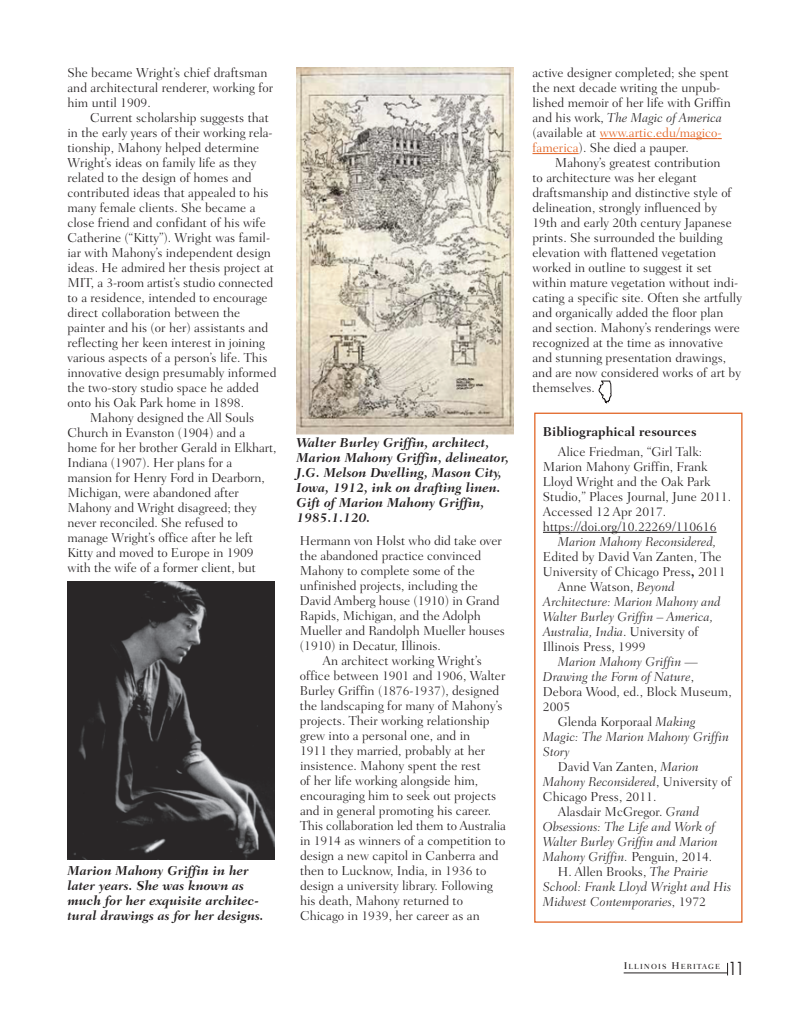
<style>
.page{position:relative;width:810px;height:1035px;background:#fff}
.page>*{position:absolute;margin:0;border:0;box-sizing:border-box;transform-origin:0 0}
.t1{font:300 condensed 17.5px "Futura";color:#231f20}
.t2{font:300 13.12px/15px "Fairfield LH";color:#231f20}
.t3{font:italic 300 13.12px "Fairfield LH";color:#231f20}
.t4{font:italic 700 13.12px/15px "Fairfield LH";color:#231f20}
.t5{font:700 13.12px "Fairfield LH";color:#231f20}
.t6{font:500 7.5px "Fairfield LH";letter-spacing:.145em;color:#231f20}
.s1{font-style:italic}
.s2{color:#e1601e}
.s3{font-weight:700}
.s4{font-style:normal}
.s5{font-size:10px}
</style>
<div class="page">
<hr style="left:600px;top:138px;width:118px;height:1px;background:#e1601e">
<hr style="left:532px;top:153px;width:47px;height:1px;background:#e1601e">
<img style="left:297px;top:68px;width:216px;height:366px">
<img style="left:68px;top:582px;width:207px;height:277px">
<div style="left:534px;top:413px;width:208px;height:510px;border:1px solid #e1601e"></div>
<hr style="left:543px;top:532px;width:174px;height:1px;background:#231f20">
<hr style="left:624px;top:973px;width:103px;height:1px;background:#231f20">
<svg style="left:727px;top:963px;width:1px;height:12px"></svg>
<svg style="left:599px;top:381px;width:12px;height:22px"></svg>
<p class="t2" style="left:67px;top:66px;width:207px">She became Wright’s chief draftsman and architectural renderer, working for him until 1909.</p>
<p class="t2" style="left:90px;top:111px;width:180px">Current scholarship suggests that</p>
<p class="t2" style="left:67px;top:126px;width:207px">in the early years of their working rela-</p>
<p class="t2" style="left:67px;top:141px;width:193px">tionship, Mahony helped determine</p>
<p class="t2" style="left:67px;top:156px;width:190px">Wright’s ideas on family life as they</p>
<p class="t2" style="left:67px;top:171px;width:186px">related to the design of homes and</p>
<p class="t2" style="left:67px;top:186px;width:203px">contributed ideas that appealed to his</p>
<p class="t2" style="left:67px;top:201px;width:190px">many female clients. She became a</p>
<p class="t2" style="left:67px;top:216px;width:200px">close friend and confidant of his wife</p>
<p class="t2" style="left:67px;top:231px;width:204px">Catherine (“Kitty”). Wright was famil-</p>
<p class="t2" style="left:67px;top:246px;width:205px">iar with Mahony’s independent design</p>
<p class="t2" style="left:67px;top:261px;width:208px">ideas. He admired her thesis project at</p>
<p class="t2" style="left:67px;top:276px;width:207px">MIT, a 3-room artist’s studio connected</p>
<p class="t2" style="left:67px;top:291px;width:202px">to a residence, intended to encourage</p>
<p class="t2" style="left:67px;top:306px;width:174px">direct collaboration between the</p>
<p class="t2" style="left:67px;top:321px;width:202px">painter and his (or her) assistants and</p>
<p class="t2" style="left:67px;top:336px;width:199px">reflecting her keen interest in joining</p>
<p class="t2" style="left:67px;top:351px;width:201px">various aspects of a person’s life. This</p>
<p class="t2" style="left:67px;top:366px;width:210px">innovative design presumably informed</p>
<p class="t2" style="left:67px;top:381px;width:193px">the two-story studio space he added</p>
<p class="t2" style="left:67px;top:396px;width:178px">onto his Oak Park home in 1898.</p>
<p class="t2" style="left:90px;top:411px;width:166px">Mahony designed the All Souls</p>
<p class="t2" style="left:67px;top:426px;width:179px">Church in Evanston (1904) and a</p>
<p class="t2" style="left:67px;top:441px;width:211px">home for her brother Gerald in Elkhart,</p>
<p class="t2" style="left:67px;top:456px;width:166px">Indiana (1907). Her plans for a</p>
<p class="t2" style="left:67px;top:471px;width:199px">mansion for Henry Ford in Dearborn,</p>
<p class="t2" style="left:67px;top:486px;width:173px">Michigan, were abandoned after</p>
<p class="t2" style="left:67px;top:501px;width:191px">Mahony and Wright disagreed; they</p>
<p class="t2" style="left:67px;top:516px;width:172px">never reconciled. She refused to</p>
<p class="t2" style="left:67px;top:531px;width:187px">manage Wright’s office after he left</p>
<p class="t2" style="left:67px;top:546px;width:188px">Kitty and moved to Europe in 1909</p>
<p class="t2" style="left:67px;top:561px;width:190px">with the wife of a former client, but</p>
<p class="t4" style="left:67px;top:864px;width:198px">Marion Mahony Griffin in her later years. She was known as much for her exquisite architec&shy;tural drawings as for her designs.</p>
<p class="t4" style="left:297px;top:436px;width:214px">Walter Burley Griffin, architect,<br>Marion Mahony Griffin, delineator,<br>J.G. Melson Dwelling, Mason City,<br>Iowa, 1912, ink on drafting linen.<br>Gift of Marion Mahony Griffin,<br>1985.1.120.</p>
<p class="t2" style="left:300px;top:534px;width:203px">Hermann von Holst who did take over</p>
<p class="t2" style="left:300px;top:549px;width:183px">the abandoned practice convinced</p>
<p class="t2" style="left:300px;top:564px;width:176px">Mahony to complete some of the</p>
<p class="t2" style="left:300px;top:579px;width:179px">unfinished projects, including the</p>
<p class="t2" style="left:300px;top:594px;width:201px">David Amberg house (1910) in Grand</p>
<p class="t2" style="left:300px;top:609px;width:182px">Rapids, Michigan, and the Adolph</p>
<p class="t2" style="left:300px;top:624px;width:207px">Mueller and Randolph Mueller houses</p>
<p class="t2" style="left:300px;top:639px;width:142px">(1910) in Decatur, Illinois.</p>
<p class="t2" style="left:322px;top:654px;width:161px">An architect working Wright’s</p>
<p class="t2" style="left:300px;top:669px;width:207px">office between 1901 and 1906, Walter</p>
<p class="t2" style="left:300px;top:684px;width:201px">Burley Griffin (1876-1937), designed</p>
<p class="t2" style="left:300px;top:699px;width:204px">the landscaping for many of Mahony’s</p>
<p class="t2" style="left:300px;top:714px;width:191px">projects. Their working relationship</p>
<p class="t2" style="left:300px;top:729px;width:172px">grew into a personal one, and in</p>
<p class="t2" style="left:300px;top:744px;width:187px">1911 they married, probably at her</p>
<p class="t2" style="left:300px;top:759px;width:182px">insistence. Mahony spent the rest</p>
<p class="t2" style="left:300px;top:774px;width:180px">of her life working alongside him,</p>
<p class="t2" style="left:300px;top:789px;width:198px">encouraging him to seek out projects</p>
<p class="t2" style="left:300px;top:804px;width:193px">and in general promoting his career.</p>
<p class="t2" style="left:300px;top:820px;width:208px">This collaboration led them to Australia</p>
<p class="t2" style="left:300px;top:835px;width:207px">in 1914 as winners of a competition to</p>
<p class="t2" style="left:300px;top:850px;width:200px">design a new capitol in Canberra and</p>
<p class="t2" style="left:300px;top:865px;width:188px">then to Lucknow, India, in 1936 to</p>
<p class="t2" style="left:300px;top:880px;width:194px">design a university library. Following</p>
<p class="t2" style="left:300px;top:895px;width:165px">his death, Mahony returned to</p>
<p class="t2" style="left:300px;top:910px;width:181px">Chicago in 1939, her career as an</p>
<p class="t2" style="left:532px;top:66px;width:200px">active designer completed; she spent the next decade writing the unpub&shy;lished memoir of her life with Griffin and his work, <span class="s1">The Magic of America </span>(available at <span class="s2">www.artic.edu/magico&shy;famerica</span>). She died a pauper.</p>
<p class="t2" style="left:532px;top:156px;width:211px;text-indent:22px">Mahony’s greatest contribution<br>to architecture was her elegant draftsmanship and distinctive style of delineation, strongly influenced by 19th and early 20th century Japanese prints. She surrounded the building elevation with flattened vegetation worked in outline to suggest it set within mature vegetation without indi&shy;cating a specific site. Often she artfully and organically added the floor plan and section. Mahony’s renderings were recognized at the time as innovative and stunning presentation drawings, and are now considered works of art by themselves.</p>
<p class="t5" style="left:543px;top:426px;width:155px">Bibliographical resources</p>
<p class="t2" style="left:543px;top:445px;width:190px;text-indent:15px">Alice Friedman, “Girl Talk:<br>Marion Mahony Griffin, Frank<br>Lloyd Wright and the Oak Park<br>Studio,” Places Journal, June 2011.<br>Accessed 12 Apr 2017. https://doi.org/10.22269/110616</p>
<p class="t3" style="left:558px;top:536px;width:160px">Marion Mahony Reconsidered,</p>
<p class="t2" style="left:543px;top:550px;width:180px">Edited by David Van Zanten, The</p>
<p class="t2" style="left:543px;top:565px;width:184px">University of Chicago Press<span class="s3">,</span> 2011</p>
<p class="t2" style="left:558px;top:580px;width:118px">Anne Watson, <span class="s1">Beyond</span></p>
<p class="t3" style="left:543px;top:596px;width:179px">Architecture: Marion Mahony and</p>
<p class="t3" style="left:543px;top:611px;width:172px">Walter Burley Griffin – America,</p>
<p class="t3" style="left:543px;top:626px;width:157px">Australia, India<span class="s4">. University of</span></p>
<p class="t2" style="left:543px;top:640px;width:104px">Illinois Press, 1999</p>
<p class="t3" style="left:558px;top:656px;width:141px">Marion Mahony Griffin —</p>
<p class="t3" style="left:543px;top:671px;width:153px">Drawing the Form of Nature<span class="s4">,</span></p>
<p class="t2" style="left:543px;top:685px;width:190px">Debora Wood, ed., Block Museum,</p>
<p class="t2" style="left:543px;top:700px;width:29px">2005</p>
<p class="t2" style="left:558px;top:715px;width:139px">Glenda Korporaal <span class="s1">Making</span></p>
<p class="t3" style="left:543px;top:731px;width:188px">Magic: The Marion Mahony Griffin</p>
<p class="t3" style="left:543px;top:746px;width:28px">Story</p>
<p class="t2" style="left:558px;top:760px;width:142px">David Van Zanten, <span class="s1">Marion</span></p>
<p class="t3" style="left:543px;top:776px;width:190px">Mahony Reconsidered<span class="s4">, University of</span></p>
<p class="t2" style="left:543px;top:790px;width:115px">Chicago Press, 2011.</p>
<p class="t2" style="left:558px;top:805px;width:143px">Alasdair McGregor. <span class="s1">Grand</span></p>
<p class="t3" style="left:543px;top:821px;width:174px">Obsessions: The Life and Work of</p>
<p class="t3" style="left:543px;top:836px;width:176px">Walter Burley Griffin and Marion</p>
<p class="t3" style="left:543px;top:851px;width:171px">Mahony Griffin. <span class="s4">Penguin, 2014.</span></p>
<p class="t2" style="left:558px;top:865px;width:152px">H. Allen Brooks, <span class="s1">The Prairie</span></p>
<p class="t3" style="left:543px;top:881px;width:190px">School: Frank Lloyd Wright and His</p>
<p class="t3" style="left:543px;top:896px;width:165px">Midwest Contemporaries<span class="s4">, 1972</span></p>
<p class="t6" style="left:624px;top:963px;width:98px"><span class="s5">I</span>LLINOIS <span class="s5">H</span>ERITAGE</p>
<h1 class="t1" style="left:729px;top:961px;width:16px">11</h1>
</div>
